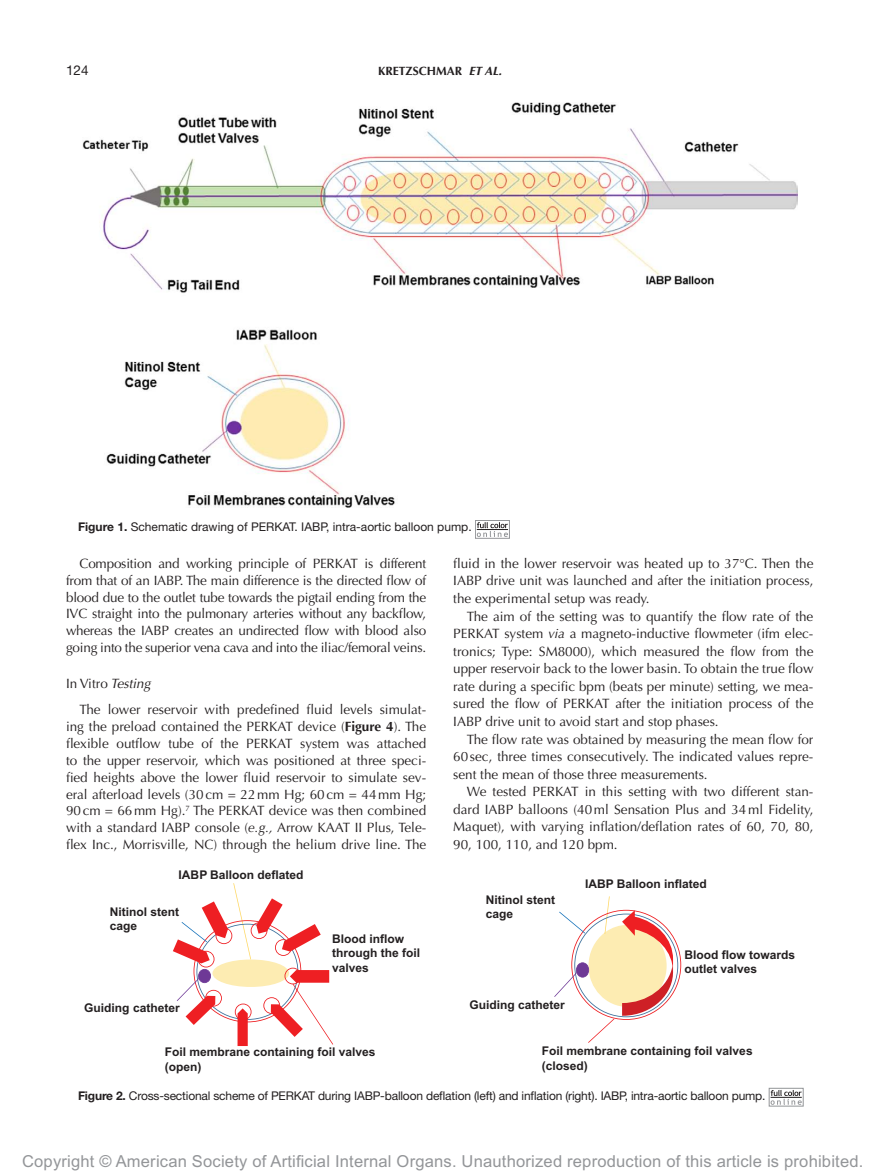
<style>
.page{position:relative;width:878px;height:1175px;background:#fff}
.page>*{position:absolute;margin:0;border:0;box-sizing:border-box;transform-origin:0 0}
.t1{font:16.5px "Arial MT Std";letter-spacing:.015em;color:#939598}
.t2{font:13.5px/17.5px "Optima";color:#231f20;text-align:justify}
.t3{font:13.5px "Helvetica Neue";color:#231f20}
.t4{font:700 12px/14.4px "Arial";color:#231f20}
.t5{font:12px "Helvetica Neue";letter-spacing:-.015em;color:#231f20}
.t6{font:700 12px "Optima";color:#231f20}
.s1{font-style:italic}
.s2{font-weight:700}
</style>
<div class="page">
<img style="left:82px;top:102px;width:715px;height:405px">
<div style="left:475px;top:520px;width:34px;height:18px;border:1px solid #939598"></div>
<svg style="left:477px;top:522px;width:31px;height:15px"></svg>
<hr style="left:477px;top:529px;width:31px;height:1px;background:#231f20">
<svg style="left:173px;top:883px;width:160px;height:163px"></svg>
<svg style="left:554px;top:896px;width:127px;height:146px"></svg>
<div style="left:768px;top:1088px;width:35px;height:18px;border:1px solid #939598"></div>
<svg style="left:770px;top:1089px;width:31px;height:15px"></svg>
<hr style="left:770px;top:1097px;width:31px;height:1px;background:#231f20">
<p class="t3" style="left:66px;top:62px;width:24px">124</p>
<p class="t6" style="left:378px;top:64px;width:125px">KRETZSCHMAR <span class="s1">et al.</span></p>
<p class="t5" style="left:78px;top:519px;width:395px"><span class="s2">Figure 1.</span> Schematic drawing of PERKAT. IABP, intra-aortic balloon pump.</p>
<p class="t2" style="left:66px;top:555px;width:362px;line-height:16.8px;text-indent:14px">Composition and working principle of PERKAT is different from that of an IABP. The main difference is the directed flow of blood due to the outlet tube towards the pigtail ending from the IVC straight into the pulmonary arteries without any backflow, whereas the IABP creates an undirected flow with blood also going into the superior vena cava and into the iliac/femoral veins.</p>
<p class="t2" style="left:80px;top:671px;width:348px;line-height:25.8px;text-indent:-14px">In Vitro <span class="s1">Testing<br></span>The lower reservoir with predefined fluid levels simulat-</p>
<p class="t2" style="left:66px;top:718px;width:362px;line-height:16.8px">ing the preload contained the PERKAT device (<span class="s2">Figure 4</span>). The flexible outflow tube of the PERKAT system was attached to the upper reservoir, which was positioned at three speci&shy;fied heights above the lower fluid reservoir to simulate sev&shy;eral afterload levels (30cm = 22mm Hg; 60cm = 44mm Hg; 90cm = 66mm Hg).<sup>7</sup> The PERKAT device was then combined with a standard IABP console (<span class="s1">e.g.,</span> Arrow KAAT II Plus, Tele&shy;flex Inc., Morrisville, NC) through the helium drive line. The</p>
<p class="t4" style="left:179px;top:868px;width:126px">IABP Balloon deflated</p>
<p class="t4" style="left:110px;top:905px;width:71px">Nitinol stent cage</p>
<p class="t4" style="left:84px;top:1001px;width:97px">Guiding catheter</p>
<p class="t4" style="left:332px;top:932px;width:89px">Blood inflow through the foil valves</p>
<p class="t4" style="left:165px;top:1045px;width:212px">Foil membrane containing foil valves (open)</p>
<p class="t2" style="left:453px;top:554px;width:362px">fluid in the lower reservoir was heated up to 37°C. Then the IABP drive unit was launched and after the initiation process, the experimental setup was ready.</p>
<p class="t2" style="left:453px;top:607px;width:362px;text-indent:14px">The aim of the setting was to quantify the flow rate of the PERKAT system <span class="s1">via</span> a magneto-inductive flowmeter (ifm elec&shy;tronics; Type: SM8000), which measured the flow from the upper reservoir back to the lower basin. To obtain the true flow rate during a specific bpm (beats per minute) setting, we mea&shy;sured the flow of PERKAT after the initiation process of the IABP drive unit to avoid start and stop phases.</p>
<p class="t2" style="left:453px;top:730px;width:361px;text-indent:14px">The flow rate was obtained by measuring the mean flow for 60sec, three times consecutively. The indicated values repre&shy;sent the mean of those three measurements.</p>
<p class="t2" style="left:453px;top:783px;width:362px;text-indent:14px">We tested PERKAT in this setting with two different stan&shy;dard IABP balloons (40ml Sensation Plus and 34ml Fidelity, Maquet), with varying inflation/deflation rates of 60, 70, 80, 90, 100, 110, and 120 bpm.</p>
<p class="t4" style="left:485px;top:893px;width:71px">Nitinol stent cage</p>
<p class="t4" style="left:469px;top:997px;width:97px">Guiding catheter</p>
<p class="t4" style="left:585px;top:877px;width:123px">IABP Balloon inflated</p>
<p class="t4" style="left:684px;top:948px;width:112px">Blood flow towards outlet valves</p>
<p class="t4" style="left:542px;top:1044px;width:212px">Foil membrane containing foil valves (closed)</p>
<p class="t5" style="left:78px;top:1088px;width:689px"><span class="s2">Figure 2.</span> Cross-sectional scheme of PERKAT during IABP-balloon deflation (left) and inflation (right). IABP, intra-aortic balloon pump.</p>
<p class="t1" style="left:22px;top:1152px;width:842px">Copyright © American Society of Artificial Internal Organs. Unauthorized reproduction of this article is prohibited.</p>
</div>
